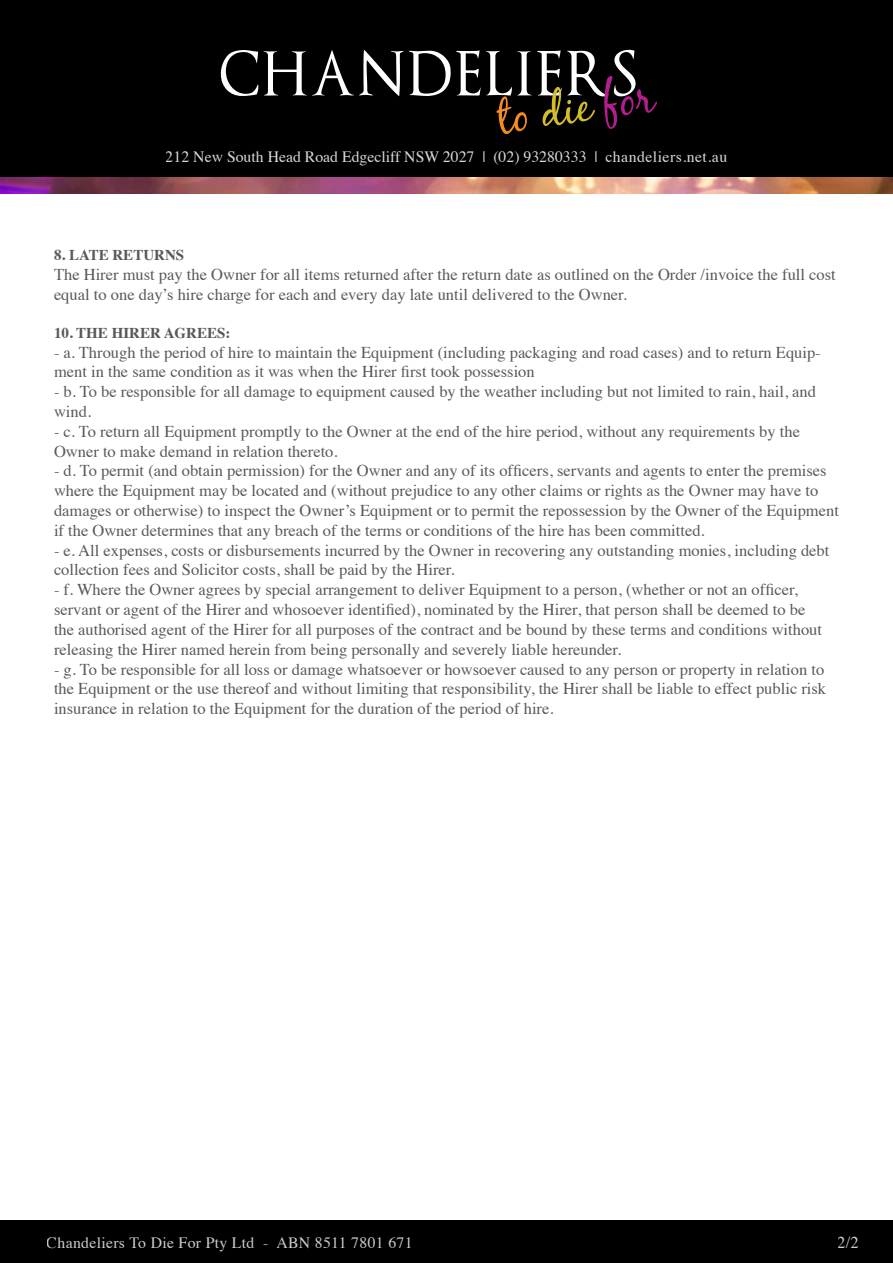
<style>
.page{position:relative;width:893px;height:1263px;background:#fff}
.page>*{position:absolute;margin:0;border:0;box-sizing:border-box;transform-origin:0 0}
.t1{font:60px "Optimus Princeps";letter-spacing:.05em;color:#fff;scale:.94 1}
.t2{font:16.5px/19.8px "Times";color:#595959}
.t3{font:16.5px "Times";color:#fff}
.t4{font:15.75px "Times";color:#fff}
.t5{font:15.75px "Times";letter-spacing:.02em;color:#fff}
.t6{font:700 15px "Times";color:#595959}
</style>
<div class="page">
<div style="left:0;top:1221px;width:893px;height:42px;background:#000"></div>
<div style="left:0;top:0;width:893px;height:179px;background:#000"></div>
<svg style="left:496px;top:96px;width:31px;height:38px"></svg>
<svg style="left:542px;top:87px;width:53px;height:39px"></svg>
<svg style="left:604px;top:76px;width:53px;height:53px"></svg>
<img style="left:0;top:177px;width:893px;height:16px">
<p class="t1" style="left:220px;top:44px;width:445px">CHANDELIERS</p>
<p class="t4" style="left:166px;top:142px;width:563px">212 New South Head Road Edgecliff NSW 2027 | (02) 93280333 | chandeliers.net.au</p>
<p class="t6" style="left:54px;top:241px;width:132px">8. LATE RETURNS</p>
<p class="t2" style="left:54px;top:263px;width:783px">The Hirer must pay the Owner for all items returned after the return date as outlined on the Order /invoice the full cost equal to one day’s hire charge for each and every day late until delivered to the Owner.</p>
<p class="t6" style="left:54px;top:318px;width:178px">10. THE HIRER AGREES:</p>
<p class="t2" style="left:54px;top:341px;width:768px">- a. Through the period of hire to maintain the Equipment (including packaging and road cases) and to return Equip&shy;ment in the same condition as it was when the Hirer first took possession</p>
<p class="t2" style="left:54px;top:380px;width:764px">- b. To be responsible for all damage to equipment caused by the weather including but not limited to rain, hail, and wind.</p>
<p class="t2" style="left:54px;top:420px;width:747px">- c. To return all Equipment promptly to the Owner at the end of the hire period, without any requirements by the<br>Owner to make demand in relation thereto.</p>
<p class="t2" style="left:54px;top:460px;width:786px">- d. To permit (and obtain permission) for the Owner and any of its officers, servants and agents to enter the premises where the Equipment may be located and (without prejudice to any other claims or rights as the Owner may have to damages or otherwise) to inspect the Owner’s Equipment or to permit the repossession by the Owner of the Equipment if the Owner determines that any breach of the terms or conditions of the hire has been committed.</p>
<p class="t2" style="left:54px;top:539px;width:777px">- e. All expenses, costs or disbursements incurred by the Owner in recovering any outstanding monies, including debt collection fees and Solicitor costs, shall be paid by the Hirer.</p>
<p class="t2" style="left:54px;top:578px;width:770px">- f. Where the Owner agrees by special arrangement to deliver Equipment to a person, (whether or not an officer, servant or agent of the Hirer and whosoever identified), nominated by the Hirer, that person shall be deemed to be the authorised agent of the Hirer for all purposes of the contract and be bound by these terms and conditions without releasing the Hirer named herein from being personally and severely liable hereunder.</p>
<p class="t2" style="left:54px;top:658px;width:774px;text-align:justify">- g. To be responsible for all loss or damage whatsoever or howsoever caused to any person or property in relation to the Equipment or the use thereof and without limiting that responsibility, the Hirer shall be liable to effect public risk insurance in relation to the Equipment for the duration of the period of hire.</p>
<p class="t5" style="left:47px;top:1228px;width:367px">Chandeliers To Die For Pty Ltd - ABN 8511 7801 671</p>
<p class="t3" style="left:838px;top:1227px;width:23px">2/2</p>
</div>
